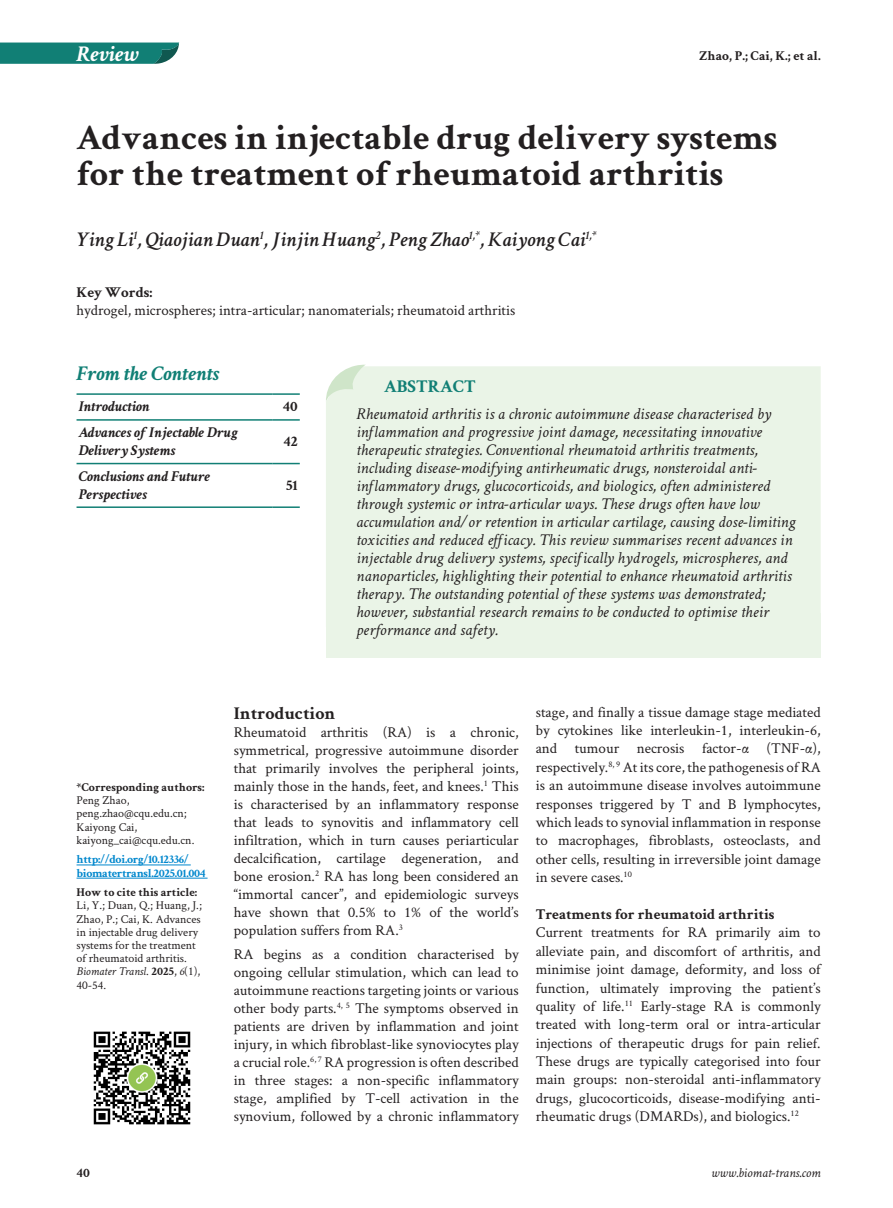
<style>
.page{position:relative;width:893px;height:1208px;background:#fff}
.page>*{position:absolute;margin:0;border:0;box-sizing:border-box;transform-origin:0 0}
.t1{font:700 36px/36px "Crimson Text";color:#231f20}
.t2{font:italic 700 22.5px "Crimson Text";color:#fff}
.t3{font:italic 600 21px "Crimson Text";color:#231f20}
.t4{font:italic 700 21px "Crimson Text";color:#117f75}
.t5{font:700 18px "Crimson Text";color:#231f20}
.t6{font:700 18px "Crimson Text";color:#117f75}
.t7{font:italic 16.5px/18px "Crimson Text";color:#231f20}
.t8{font:15px/18px "Crimson Text";color:#231f20;text-align:justify}
.t9{font:italic 700 15px/18px "Crimson Text";color:#231f20}
.t10{font:700 15px "Crimson Text";color:#231f20}
.t11{font:700 13.5px "Crimson Text";color:#231f20}
.t12{font:italic 13.5px "Crimson Text";color:#231f20}
.t13{font:12px/13.2px "Crimson Text";color:#231f20}
.t14{font:700 12px/13.2px "Crimson Text";letter-spacing:-.025em;color:#0087cd}
.s1{font-weight:700}
.s2{font-style:italic}
</style>
<div class="page">
<svg style="left:0;top:43px;width:179px;height:21px;background:#1a8278"></svg>
<div style="left:326px;top:613px;width:495px;height:45px;background:#eaf4e7"></div>
<hr style="left:77px;top:393px;width:196px;height:2px;background:#117f75">
<hr style="left:273px;top:393px;width:27px;height:2px;background:#117f75">
<hr style="left:77px;top:419px;width:196px;height:2px;background:#117f75">
<hr style="left:273px;top:419px;width:27px;height:2px;background:#117f75">
<hr style="left:77px;top:463px;width:196px;height:1px;background:#117f75">
<svg style="left:273px;top:463px;width:27px;height:1px"></svg>
<hr style="left:77px;top:506px;width:196px;height:2px;background:#117f75">
<hr style="left:273px;top:506px;width:27px;height:2px;background:#117f75">
<div style="left:326px;top:366px;width:495px;height:247px;background:#eaf4e7"></div>
<svg style="left:326px;top:364px;width:40px;height:38px"></svg>
<hr style="left:77px;top:864px;width:114px;height:1px;background:#0087cd">
<hr style="left:77px;top:878px;width:131px;height:1px;background:#0087cd">
<img style="left:93px;top:1031px;width:98px;height:94px">
<h2 class="t2" style="left:77px;top:40px;width:64px">Review</h2>
<p class="t11" style="left:699px;top:47px;width:123px">Zhao, P.; Cai, K.; et al.</p>
<p class="t1" style="left:77px;top:119px;width:702px">Advances in injectable drug delivery systems for the treatment of rheumatoid arthritis</p>
<p class="t3" style="left:77px;top:225px;width:521px">Ying Li<sup>1</sup>, Qiaojian Duan<sup>1</sup>, Jinjin Huang<sup>2</sup>, Peng Zhao<sup>1,*</sup>, Kaiyong Cai<sup>1,*</sup></p>
<p class="t10" style="left:77px;top:283px;width:77px">Key Words:</p>
<p class="t8" style="left:77px;top:301px;width:440px">hydrogel, microspheres; intra-articular; nanomaterials; rheumatoid arthritis</p>
<p class="t4" style="left:77px;top:361px;width:145px">From the Contents</p>
<p class="t9" style="left:79px;top:397px;width:73px">Introduction</p>
<p class="t10" style="left:283px;top:397px;width:16px">40</p>
<p class="t9" style="left:79px;top:423px;width:161px">Advances of Injectable Drug<br>Delivery Systems</p>
<p class="t10" style="left:283px;top:432px;width:16px">42</p>
<p class="t9" style="left:79px;top:466px;width:133px">Conclusions and Future<br>Perspectives</p>
<p class="t10" style="left:286px;top:476px;width:13px">51</p>
<p class="t6" style="left:384px;top:376px;width:93px">ABSTRACT</p>
<p class="t7" style="left:356px;top:405px;width:441px">Rheumatoid arthritis is a chronic autoimmune disease characterised by inflammation and progressive joint damage, necessitating innovative therapeutic strategies. Conventional rheumatoid arthritis treatments, including disease-modifying antirheumatic drugs, nonsteroidal anti&shy;inflammatory drugs, glucocorticoids, and biologics, often administered through systemic or intra-articular ways. These drugs often have low accumulation and/or retention in articular cartilage, causing dose-limiting toxicities and reduced efficacy. This review summarises recent advances in injectable drug delivery systems, specifically hydrogels, microspheres, and nanoparticles, highlighting their potential to enhance rheumatoid arthritis therapy. The outstanding potential of these systems was demonstrated; however, substantial research remains to be conducted to optimise their performance and safety.</p>
<p class="t13" style="left:77px;top:780px;width:129px"><span class="s1">*Corresponding authors:<br></span>Peng Zhao, peng.zhao@cqu.edu.cn;<br>Kaiyong Cai, kaiyong_cai@cqu.edu.cn.</p>
<p class="t14" style="left:77px;top:852px;width:131px">http://doi.org/10.12336/ biomatertransl.2025.01.004</p>
<p class="t13" style="left:77px;top:885px;width:127px"><span class="s1">How to cite this article:<br></span>Li, Y.; Duan, Q.; Huang, J.;<br>Zhao, P.; Cai, K. Advances in injectable drug delivery systems for the treatment of rheumatoid arthritis.<br><span class="s2">Biomater Transl</span>. <span class="s1">2025</span>, <span class="s2">6</span>(1),<br>40-54.</p>
<p class="t5" style="left:234px;top:702px;width:103px">Introduction</p>
<p class="t8" style="left:234px;top:722px;width:286px">Rheumatoid arthritis (RA) is a chronic, symmetrical, progressive autoimmune disorder that primarily involves the peripheral joints, mainly those in the hands, feet, and knees.<sup>1</sup> This is characterised by an inflammatory response that leads to synovitis and inflammatory cell infiltration, which in turn causes periarticular decalcification, cartilage degeneration, and bone erosion.<sup>2</sup> RA has long been considered an “immortal cancer”, and epidemiologic surveys have shown that 0.5% to 1% of the world’s population suffers from RA.<sup>3</sup></p>
<p class="t8" style="left:234px;top:944px;width:286px">RA begins as a condition characterised by ongoing cellular stimulation, which can lead to autoimmune reactions targeting joints or various other body parts.<sup>4,</sup> <sup>5</sup> The symptoms observed in patients are driven by inflammation and joint injury, in which fibroblast-like synoviocytes play a crucial role.<sup>6,</sup> <sup>7</sup> RA progression is often described in three stages: a non-specific inflammatory stage, amplified by T-cell activation in the synovium, followed by a chronic inflammatory</p>
<p class="t8" style="left:536px;top:702px;width:286px;line-height:18.5px">stage, and finally a tissue damage stage mediated by cytokines like interleukin-1, interleukin-6, and tumour necrosis factor-α (TNF-α), respectively.<sup>8,</sup> <sup>9</sup> At its core, the pathogenesis of RA is an autoimmune disease involves autoimmune responses triggered by T and B lymphocytes, which leads to synovial inflammation in response to macrophages, fibroblasts, osteoclasts, and other cells, resulting in irreversible joint damage in severe cases.<sup>10</sup></p>
<p class="t10" style="left:536px;top:905px;width:240px">Treatments for rheumatoid arthritis</p>
<p class="t8" style="left:536px;top:922px;width:286px;line-height:18.5px">Current treatments for RA primarily aim to alleviate pain, and discomfort of arthritis, and minimise joint damage, deformity, and loss of function, ultimately improving the patient’s quality of life.<sup>11</sup> Early-stage RA is commonly treated with long-term oral or intra-articular injections of therapeutic drugs for pain relief.<br>These drugs are typically categorised into four main groups: non-steroidal anti-inflammatory drugs, glucocorticoids, disease-modifying anti&shy;rheumatic drugs (DMARDs), and biologics.<sup>12</sup></p>
<p class="t11" style="left:77px;top:1164px;width:15px">40</p>
<p class="t12" style="left:711px;top:1165px;width:111px">www.biomat-trans.com</p>
</div>
